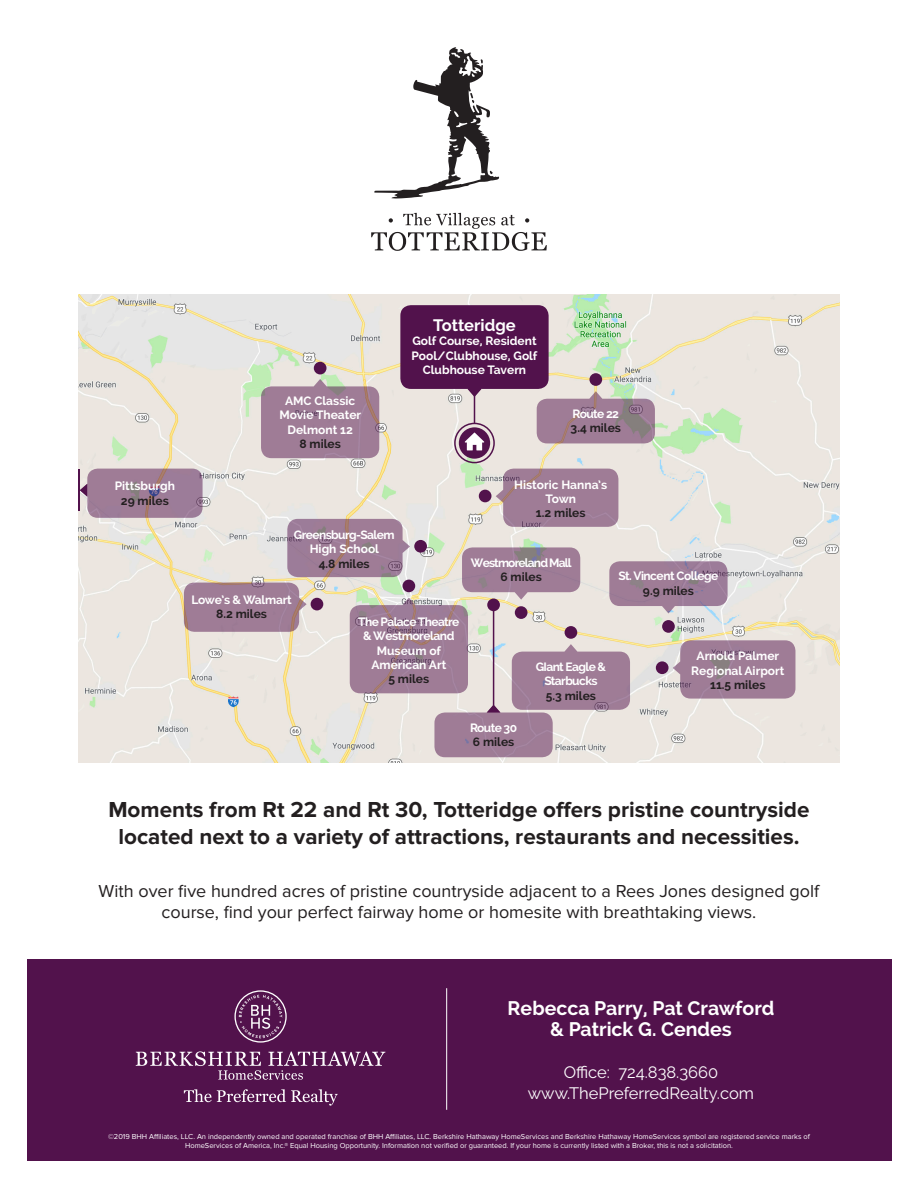
<style>
.page{position:relative;width:918px;height:1188px;background:#fff}
.page>*{position:absolute;margin:0;border:0;box-sizing:border-box;transform-origin:0 0}
.t1{font:700 22.5px/27px "Proxima Nova";color:#231f20;text-align:center}
.t2{font:700 19.5px/21px "Raleway";color:#fff;text-align:center}
.t3{font:18px/21.6px "Proxima Nova";color:#231f20;text-align:center}
.t4{font:16.5px/21px "Raleway";color:#fff;text-align:center}
.t5{font:700 16.5px "Raleway";color:#fff}
.t6{font:700 12px/14.4px "Raleway";color:#fff;text-align:center}
.t7{font:700 12px "Raleway";color:#231f20}
.t8{font:700 12px/14.4px "Raleway";letter-spacing:-.04em;color:#fff;text-align:center}
.t9{font:700 12px/14.4px "Raleway";letter-spacing:-.05em;color:#fff;text-align:center}
.t10{font:700 12px "Raleway";letter-spacing:-.07em;color:#fff}
.t11{font:700 12px "Raleway";letter-spacing:-.02em;color:#fff}
.t12{font:7.5px/9px "Proxima Nova";color:#fff;text-align:center}
</style>
<div class="page">
<img style="left:78px;top:295px;width:762px;height:467px">
<div style="left:314px;top:362px;width:12px;height:12px;background:#52124c;border-radius:50%"></div>
<svg style="left:261px;top:379px;width:118px;height:79px;background:#a4869a"></svg>
<svg style="left:459px;top:427px;width:31px;height:32px"></svg>
<div style="left:454px;top:423px;width:41px;height:40px;border:2px solid #52124c;border-radius:50%"></div>
<hr style="left:78px;top:470px;width:2px;height:41px;background:#52124c">
<svg style="left:374px;top:47px;width:126px;height:152px"></svg>
<svg style="left:371px;top:213px;width:176px;height:38px"></svg>
<div style="left:27px;top:959px;width:865px;height:202px;background:#52124c"></div>
<hr style="left:446px;top:988px;width:1px;height:122px;background:#fff">
<svg style="left:234px;top:990px;width:53px;height:53px"></svg>
<svg style="left:136px;top:1051px;width:249px;height:29px"></svg>
<svg style="left:184px;top:1089px;width:154px;height:17px"></svg>
<svg style="left:80px;top:469px;width:715px;height:288px;background:#d0c2c6"></svg>
<div style="left:414px;top:540px;width:13px;height:13px;background:#52124c;border-radius:50%"></div>
<svg style="left:400px;top:305px;width:255px;height:145px;background:#a48b9b"></svg>
<h3 class="t6" style="left:115px;top:479px;width:62px">Pittsburgh</h3>
<h3 class="t7" style="left:121px;top:493px;width:50px">29 miles</h3>
<h3 class="t6" style="left:279px;top:393px;width:83px">AMC Classic<br>Movie Theater<br>Delmont 12</h3>
<h3 class="t7" style="left:299px;top:437px;width:43px">8 miles</h3>
<h3 class="t5" style="left:433px;top:315px;width:84px">Totteridge</h3>
<h3 class="t6" style="left:412px;top:334px;width:127px">Golf Course, Resident<br>Pool/Clubhouse, Golf<br>Clubhouse Tavern</h3>
<h3 class="t6" style="left:573px;top:406px;width:48px">Route 22</h3>
<h3 class="t7" style="left:571px;top:421px;width:52px">3.4 miles</h3>
<h3 class="t6" style="left:514px;top:477px;width:95px">Historic Hanna’s<br>Town</h3>
<h3 class="t7" style="left:536px;top:506px;width:51px">1.2 miles</h3>
<h3 class="t9" style="left:294px;top:528px;width:102px">Greensburg-Salem<br>High School</h3>
<h3 class="t7" style="left:319px;top:557px;width:52px">4.8 miles</h3>
<h3 class="t11" style="left:191px;top:593px;width:102px">Lowe’s &amp; Walmart</h3>
<h3 class="t7" style="left:216px;top:607px;width:52px">8.2 miles</h3>
<h3 class="t8" style="left:358px;top:614px;width:103px">The Palace Theatre &amp; Westmoreland<br>Museum of<br>American Art</h3>
<h3 class="t7" style="left:388px;top:672px;width:42px">5 miles</h3>
<h3 class="t10" style="left:471px;top:555px;width:102px">Westmoreland Mall</h3>
<h3 class="t7" style="left:500px;top:570px;width:43px">6 miles</h3>
<h3 class="t6" style="left:470px;top:720px;width:49px">Route 30</h3>
<h3 class="t7" style="left:473px;top:735px;width:43px">6 miles</h3>
<h3 class="t9" style="left:536px;top:659px;width:72px">GIant Eagle &amp;<br>Starbucks</h3>
<h3 class="t7" style="left:546px;top:688px;width:52px">5.3 miles</h3>
<h3 class="t8" style="left:618px;top:569px;width:102px">St. Vincent College</h3>
<h3 class="t7" style="left:643px;top:584px;width:52px">9.9 miles</h3>
<h3 class="t6" style="left:691px;top:649px;width:95px">Arnold Palmer<br>Regional Airport</h3>
<h3 class="t7" style="left:710px;top:678px;width:57px">11.5 miles</h3>
<h1 class="t1" style="left:108px;top:797px;width:703px">Moments from Rt 22 and Rt 30, Totteridge offers pristine countryside located next to a variety of attractions, restaurants and necessities.</h1>
<h3 class="t3" style="left:99px;top:880px;width:722px">With over five hundred acres of pristine countryside adjacent to a Rees Jones designed golf course, find your perfect fairway home or homesite with breathtaking views.</h3>
<h2 class="t2" style="left:508px;top:998px;width:268px">Rebecca Parry, Pat Crawford &amp; Patrick G. Cendes</h2>
<h3 class="t4" style="left:528px;top:1062px;width:228px">Office: 724.838.3660 www.ThePreferredRealty.com</h3>
<p class="t12" style="left:108px;top:1132px;width:703px">©2019 BHH Affiliates, LLC. An independently owned and operated franchise of BHH Affiliates, LLC. Berkshire Hathaway HomeServices and Berkshire Hathaway HomeServices symbol are registered service marks of<br>HomeServices of America, Inc.® Equal Housing Opportunity. Information not verified or guaranteed. If your home is currently listed with a Broker, this is not a solicitation.</p>
</div>
